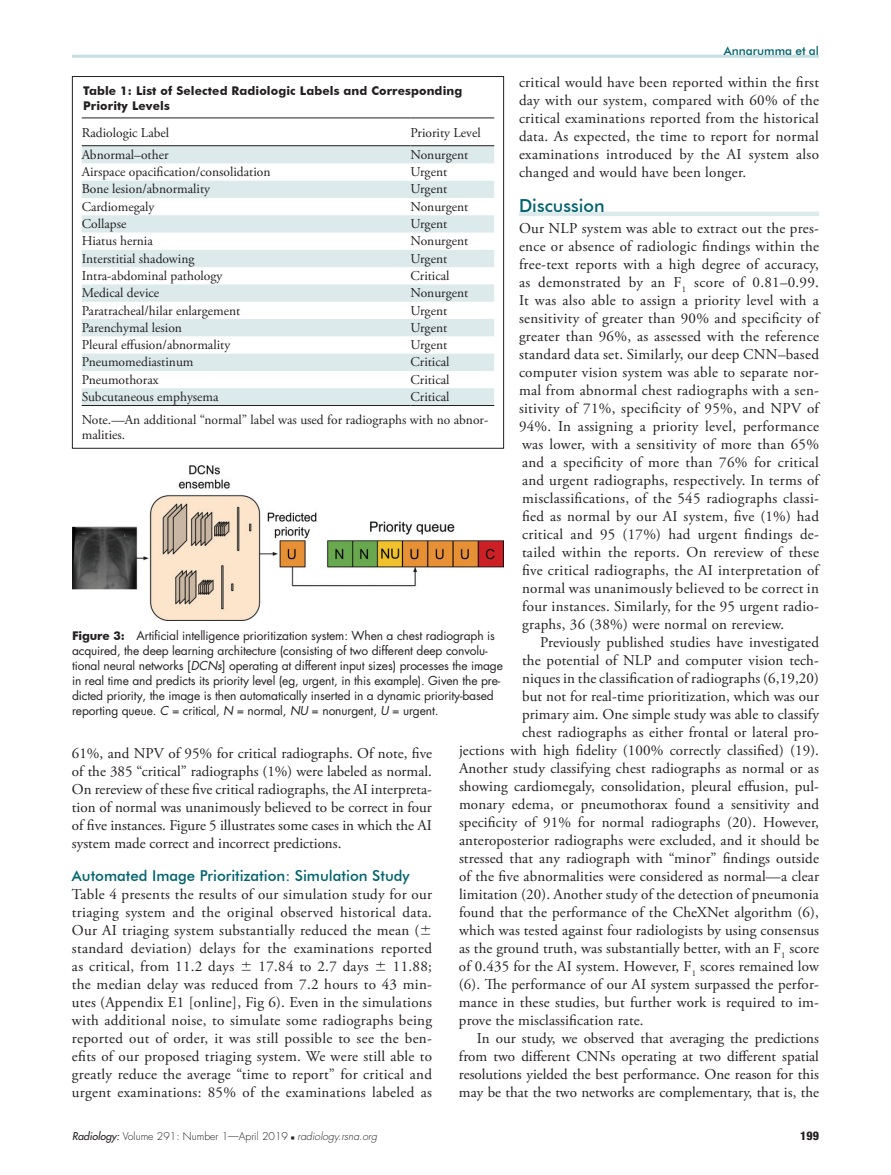
<style>
.page{position:relative;width:891px;height:1175px;background:#fff}
.page>*{position:absolute;margin:0;border:0;box-sizing:border-box;transform-origin:0 0}
.t1{font:500 18px "Futura BT";color:#00636d}
.t2{font:15px/18px "Adobe Garamond Pro";letter-spacing:.01em;color:#231f20;text-align:justify}
.t3{font:500 15px "Futura BT";color:#00636d}
.t4{font:13.5px/22.8px "Adobe Garamond Pro";color:#231f20}
.t5{font:12px/15px "Futura";letter-spacing:-.01em;color:#231f20}
.t6{font:700 12px/15px "Futura BT";letter-spacing:.01em;color:#231f20}
.t7{font:500 12px "Futura BT";color:#00636d}
.t8{font:800 condensed 12px "Helvetica Neue";color:#231f20}
.t9{font:300 10.5px "Futura";color:#231f20}
.s1{font-family:"Futura BT";font-weight:700}
.s2{font-style:italic}
.s3{font-family:"Universal Greekwith Math Pi"}
.s4{font-weight:400;font-style:italic}
.s5{font-family:"Universal Newswith Comm Pi";font-weight:400;font-size:6px}
</style>
<div class="page">
<hr style="left:72px;top:55px;width:747px;height:3px;background:#c6dee1">
<div style="left:519px;top:211px;width:300px;height:5px;background:#dceaec"></div>
<svg style="left:82px;top:146px;width:412px;height:259px;fill:#dceaec"></svg>
<hr style="left:82px;top:145px;width:329px;height:1px;background:#231f20">
<hr style="left:411px;top:145px;width:83px;height:1px;background:#231f20">
<hr style="left:82px;top:405px;width:329px;height:1px;background:#231f20">
<hr style="left:411px;top:405px;width:83px;height:1px;background:#231f20">
<hr style="left:82px;top:117px;width:329px;height:1px;background:#231f20">
<hr style="left:411px;top:117px;width:83px;height:1px;background:#231f20">
<img style="left:72px;top:466px;width:432px;height:155px">
<p class="t7" style="left:724px;top:43px;width:97px">Annarumma et al</p>
<p class="t2" style="left:519px;top:74px;width:302px">critical would have been reported within the first day with our system, compared with 60% of the critical examinations reported from the historical data. As expected, the time to report for normal examinations introduced by the AI system also changed and would have been longer.</p>
<p class="t1" style="left:519px;top:194px;width:87px">Discussion</p>
<p class="t2" style="left:519px;top:219px;width:302px">Our NLP system was able to extract out the pres&shy;ence or absence of radiologic findings within the free-text reports with a high degree of accuracy, as demonstrated by an F<sub>1</sub> score of 0.81–0.99.<br>It was also able to assign a priority level with a sensitivity of greater than 90% and specificity of greater than 96%, as assessed with the reference standard data set. Similarly, our deep CNN–based computer vision system was able to separate nor&shy;mal from abnormal chest radiographs with a sen&shy;sitivity of 71%, specificity of 95%, and NPV of 94%. In assigning a priority level, performance was lower, with a sensitivity of more than 65% and a specificity of more than 76% for critical and urgent radiographs, respectively. In terms of misclassifications, of the 545 radiographs classi&shy;fied as normal by our AI system, five (1%) had critical and 95 (17%) had urgent findings de&shy;tailed within the reports. On rereview of these five critical radiographs, the AI interpretation of normal was unanimously believed to be correct in four instances. Similarly, for the 95 urgent radio&shy;graphs, 36 (38%) were normal on rereview.</p>
<p class="t2" style="left:540px;top:633px;width:280px">Previously published studies have investigated</p>
<p class="t2" style="left:522px;top:651px;width:298px">the potential of NLP and computer vision tech-</p>
<p class="t2" style="left:522px;top:669px;width:298px">niques in the classification of radiographs (6,19,20)</p>
<p class="t2" style="left:522px;top:687px;width:298px">but not for real-time prioritization, which was our</p>
<p class="t2" style="left:522px;top:705px;width:298px">primary aim. One simple study was able to classify</p>
<p class="t2" style="left:522px;top:723px;width:298px">chest radiographs as either frontal or lateral pro-</p>
<p class="t2" style="left:459px;top:741px;width:362px">jections with high fidelity (100% correctly classified) (19).</p>
<p class="t2" style="left:459px;top:759px;width:362px">Another study classifying chest radiographs as normal or as</p>
<p class="t2" style="left:459px;top:777px;width:362px">showing cardiomegaly, consolidation, pleural effusion, pul-</p>
<p class="t2" style="left:459px;top:795px;width:362px">monary edema, or pneumothorax found a sensitivity and</p>
<p class="t2" style="left:459px;top:813px;width:362px">specificity of 91% for normal radiographs (20). However,</p>
<p class="t2" style="left:459px;top:831px;width:362px">anteroposterior radiographs were excluded, and it should be</p>
<p class="t2" style="left:459px;top:849px;width:362px">stressed that any radiograph with “minor” findings outside</p>
<p class="t2" style="left:459px;top:867px;width:362px">of the five abnormalities were considered as normal—a clear</p>
<p class="t2" style="left:459px;top:885px;width:362px">limitation (20). Another study of the detection of pneumonia</p>
<p class="t2" style="left:459px;top:903px;width:361px">found that the performance of the CheXNet algorithm (6),</p>
<p class="t2" style="left:459px;top:921px;width:362px">which was tested against four radiologists by using consensus</p>
<p class="t2" style="left:459px;top:939px;width:361px">as the ground truth, was substantially better, with an F<sub>1</sub> score</p>
<p class="t2" style="left:459px;top:957px;width:362px">of 0.435 for the AI system. However, F<sub>1</sub> scores remained low</p>
<p class="t2" style="left:459px;top:975px;width:361px">(6). The performance of our AI system surpassed the perfor-</p>
<p class="t2" style="left:459px;top:993px;width:362px">mance in these studies, but further work is required to im-</p>
<p class="t2" style="left:459px;top:1011px;width:186px">prove the misclassification rate.</p>
<p class="t2" style="left:477px;top:1029px;width:344px">In our study, we observed that averaging the predictions</p>
<p class="t2" style="left:459px;top:1047px;width:361px">from two different CNNs operating at two different spatial</p>
<p class="t2" style="left:459px;top:1065px;width:361px">resolutions yielded the best performance. One reason for this</p>
<p class="t2" style="left:459px;top:1083px;width:362px">may be that the two networks are complementary, that is, the</p>
<p class="t6" style="left:83px;top:83px;width:381px">Table 1: List of Selected Radiologic Labels and Corresponding<br>Priority Levels</p>
<p class="t4" style="left:82px;top:122px;width:89px">Radiologic Label</p>
<p class="t4" style="left:411px;top:122px;width:72px">Priority Level</p>
<p class="t4" style="left:82px;top:144px;width:88px">Abnormal–other</p>
<p class="t4" style="left:411px;top:144px;width:59px">Nonurgent</p>
<p class="t4" style="left:82px;top:161px;width:190px">Airspace opacification/consolidation</p>
<p class="t4" style="left:411px;top:161px;width:38px">Urgent</p>
<p class="t4" style="left:82px;top:178px;width:130px">Bone lesion/abnormality</p>
<p class="t4" style="left:411px;top:178px;width:38px">Urgent</p>
<p class="t4" style="left:82px;top:195px;width:74px">Cardiomegaly</p>
<p class="t4" style="left:411px;top:195px;width:59px">Nonurgent</p>
<p class="t4" style="left:82px;top:213px;width:46px">Collapse</p>
<p class="t4" style="left:411px;top:213px;width:38px">Urgent</p>
<p class="t4" style="left:82px;top:230px;width:73px">Hiatus hernia</p>
<p class="t4" style="left:411px;top:230px;width:59px">Nonurgent</p>
<p class="t4" style="left:82px;top:247px;width:114px">Interstitial shadowing</p>
<p class="t4" style="left:411px;top:247px;width:38px">Urgent</p>
<p class="t4" style="left:82px;top:265px;width:142px">Intra-abdominal pathology</p>
<p class="t4" style="left:411px;top:265px;width:41px">Critical</p>
<p class="t4" style="left:82px;top:282px;width:79px">Medical device</p>
<p class="t4" style="left:411px;top:282px;width:59px">Nonurgent</p>
<p class="t4" style="left:82px;top:299px;width:160px">Paratracheal/hilar enlargement</p>
<p class="t4" style="left:411px;top:299px;width:38px">Urgent</p>
<p class="t4" style="left:82px;top:317px;width:102px">Parenchymal lesion</p>
<p class="t4" style="left:411px;top:317px;width:38px">Urgent</p>
<p class="t4" style="left:82px;top:334px;width:150px">Pleural effusion/abnormality</p>
<p class="t4" style="left:411px;top:334px;width:38px">Urgent</p>
<p class="t4" style="left:82px;top:351px;width:113px">Pneumomediastinum</p>
<p class="t4" style="left:411px;top:351px;width:41px">Critical</p>
<p class="t4" style="left:82px;top:368px;width:78px">Pneumothorax</p>
<p class="t4" style="left:411px;top:368px;width:41px">Critical</p>
<p class="t4" style="left:82px;top:386px;width:138px">Subcutaneous emphysema</p>
<p class="t4" style="left:82px;top:386px;width:408px;text-indent:329px">Critical<br>Note.—An additional “normal” label was used for radiographs with no abnor-</p>
<p class="t4" style="left:82px;top:424px;width:45px">malities.</p>
<p class="t5" style="left:72px;top:627px;width:433px"><span class="s1">Figure 3:</span> Artificial intelligence prioritization system: When a chest radiograph is acquired, the deep learning architecture (consisting of two different deep convolu&shy;tional neural networks [<span class="s2">DCNs</span>] operating at different input sizes) processes the image in real time and predicts its priority level (eg, urgent, in this example). Given the pre&shy;dicted priority, the image is then automatically inserted in a dynamic priority-based reporting queue. <span class="s2">C</span> = critical, <span class="s2">N</span> = normal, <span class="s2">NU</span> = nonurgent, <span class="s2">U</span> = urgent.</p>
<p class="t2" style="left:72px;top:744px;width:362px">61%, and NPV of 95% for critical radiographs. Of note, five of the 385 “critical” radiographs (1%) were labeled as normal.<br>On rereview of these five critical radiographs, the AI interpreta&shy;tion of normal was unanimously believed to be correct in four of five instances. Figure 5 illustrates some cases in which the AI system made correct and incorrect predictions.</p>
<p class="t3" style="left:72px;top:866px;width:339px">Automated Image Prioritization: Simulation Study</p>
<p class="t2" style="left:72px;top:885px;width:362px">Table 4 presents the results of our simulation study for our triaging system and the original observed historical data.<br>Our AI triaging system substantially reduced the mean (<span class="s3">6 </span>standard deviation) delays for the examinations reported as critical, from 11.2 days <span class="s3">6</span> 17.84 to 2.7 days <span class="s3">6</span> 11.88; the median delay was reduced from 7.2 hours to 43 min&shy;utes (Appendix E1 [online], Fig 6). Even in the simulations with additional noise, to simulate some radiographs being reported out of order, it was still possible to see the ben&shy;efits of our proposed triaging system. We were still able to greatly reduce the average “time to report” for critical and urgent examinations: 85% of the examinations labeled as</p>
<p class="t9" style="left:72px;top:1129px;width:307px"><span class="s4">Radiology:</span> Volume 291: Number 1—April 2019 <span class="s5">n</span> <span class="s2">radiology.rsna.org</span></p>
<p class="t8" style="left:800px;top:1128px;width:20px">199</p>
</div>
